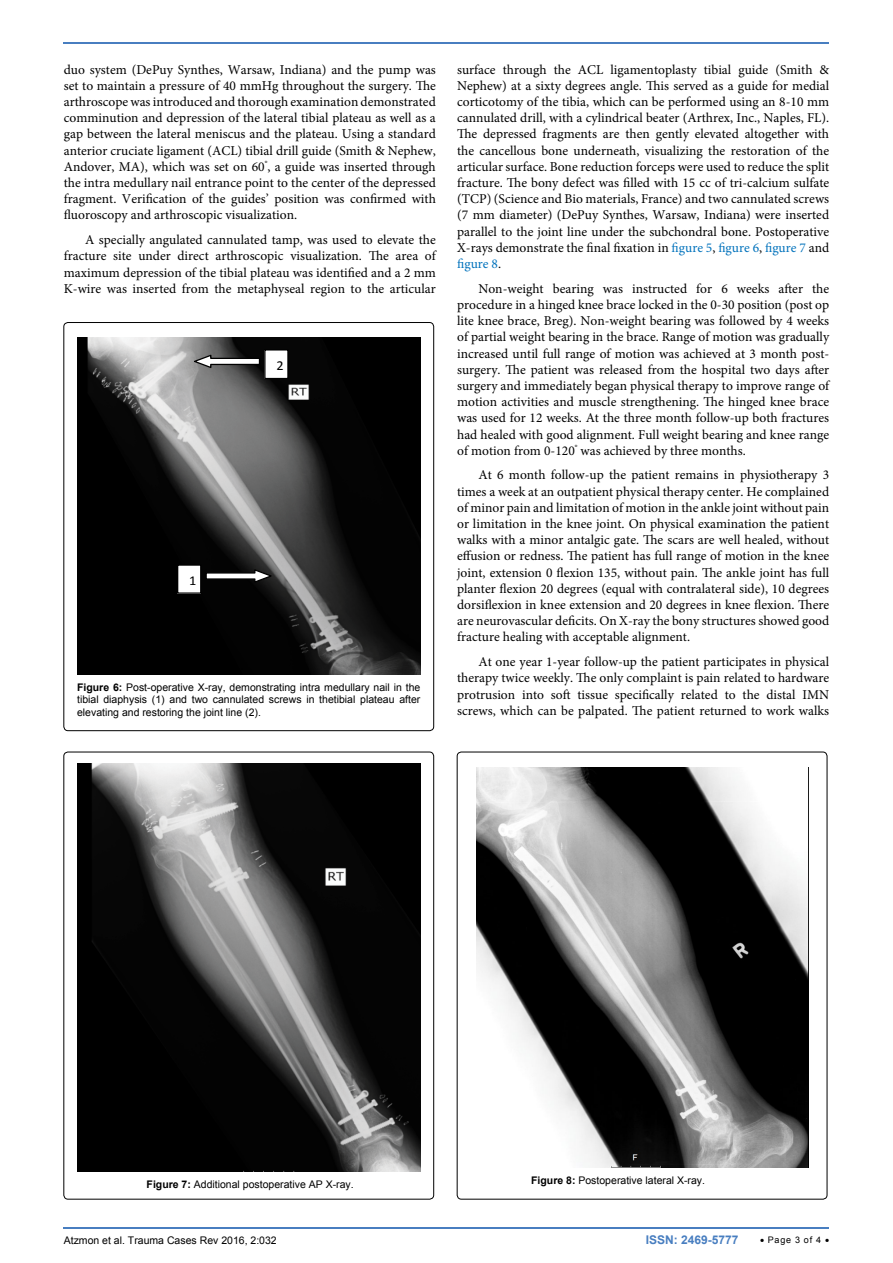
<style>
.page{position:relative;width:893px;height:1263px;background:#fff}
.page>*{position:absolute;margin:0;border:0;box-sizing:border-box;transform-origin:0 0}
.t1{font:13.65px "Calibri";color:#010101;scale:1.05 1}
.t2{font:13.5px/16.2px "Minion Pro";color:#000;text-align:justify}
.t3{font:700 12px "Arial";color:#487ec0}
.t4{font:10.5px/12.6px "Arial";color:#000;text-align:justify}
.t5{font:9px "Arial";letter-spacing:.08em;color:#000}
.s1{font-weight:700}
.s2{color:#0072bc}
</style>
<div class="page">
<hr style="left:64px;top:1227px;width:765px;height:2px;background:#487ec0">
<hr style="left:64px;top:42px;width:765px;height:2px;background:#487ec0">
<div style="left:64px;top:322px;width:370px;height:409px;border:1px solid #000;border-radius:4px"></div>
<img style="left:77px;top:337px;width:343px;height:337px">
<svg style="left:205px;top:568px;width:70px;height:16px"></svg>
<div style="left:178px;top:565px;width:23px;height:28px;background:#fff"></div>
<div style="left:177px;top:564px;width:24px;height:30px;border:1px solid #010101"></div>
<svg style="left:191px;top:353px;width:70px;height:16px"></svg>
<div style="left:265px;top:350px;width:23px;height:28px;background:#fff"></div>
<div style="left:264px;top:349px;width:25px;height:30px;border:1px solid #010101"></div>
<img style="left:77px;top:763px;width:343px;height:409px">
<img style="left:476px;top:767px;width:332px;height:400px">
<p class="t2" style="left:64px;top:61px;width:374px">duo system (DePuy Synthes, Warsaw, Indiana) and the pump was set to maintain a pressure of 40 mmHg throughout the surgery. The arthroscope was introduced and thorough examination demonstrated comminution and depression of the lateral tibial plateau as well as a gap between the lateral meniscus and the plateau. Using a standard anterior cruciate ligament (ACL) tibial drill guide (Smith &amp; Nephew, Andover, MA), which was set on 60<sup>°</sup>, a guide was inserted through the intra medullary nail entrance point to the center of the depressed fragment. Verification of the guides’ position was confirmed with fluoroscopy and arthroscopic visualization.</p>
<p class="t2" style="left:64px;top:232px;width:374px;text-indent:21px">A specially angulated cannulated tamp, was used to elevate the fracture site under direct arthroscopic visualization. The area of maximum depression of the tibial plateau was identified and a 2 mm K-wire was inserted from the metaphyseal region to the articular</p>
<p class="t1" style="left:276px;top:356px;width:8px">2</p>
<p class="t1" style="left:189px;top:571px;width:8px">1</p>
<p class="t4" style="left:77px;top:681px;width:345px"><span class="s1">Figure 6:</span> Post-operative X-ray, demonstrating intra medullary nail in the tibial diaphysis (1) and two cannulated screws in thetibial plateau after elevating and restoring the joint line (2).</p>
<p class="t2" style="left:457px;top:61px;width:374px">surface through the ACL ligamentoplasty tibial guide (Smith &amp; Nephew) at a sixty degrees angle. This served as a guide for medial corticotomy of the tibia, which can be performed using an 8-10 mm cannulated drill, with a cylindrical beater (Arthrex, Inc., Naples, FL).<br>The depressed fragments are then gently elevated altogether with the cancellous bone underneath, visualizing the restoration of the articular surface. Bone reduction forceps were used to reduce the split fracture. The bony defect was filled with 15 cc of tri-calcium sulfate (TCP) (Science and Bio materials, France) and two cannulated screws (7 mm diameter) (DePuy Synthes, Warsaw, Indiana) were inserted parallel to the joint line under the subchondral bone. Postoperative X-rays demonstrate the final fixation in <span class="s2">figure 5</span>, <span class="s2">figure 6</span>, <span class="s2">figure 7</span> and <span class="s2">figure 8</span>.</p>
<p class="t2" style="left:457px;top:280px;width:374px;text-indent:21px">Non-weight bearing was instructed for 6 weeks after the procedure in a hinged knee brace locked in the 0-30 position (post op lite knee brace, Breg). Non-weight bearing was followed by 4 weeks of partial weight bearing in the brace. Range of motion was gradually increased until full range of motion was achieved at 3 month post&shy;surgery. The patient was released from the hospital two days after surgery and immediately began physical therapy to improve range of motion activities and muscle strengthening. The hinged knee brace was used for 12 weeks. At the three month follow-up both fractures had healed with good alignment. Full weight bearing and knee range of motion from 0-120<sup>°</sup> was achieved by three months.</p>
<p class="t2" style="left:457px;top:467px;width:374px;text-indent:21px">At 6 month follow-up the patient remains in physiotherapy 3 times a week at an outpatient physical therapy center. He complained of minor pain and limitation of motion in the ankle joint without pain or limitation in the knee joint. On physical examination the patient walks with a minor antalgic gate. The scars are well healed, without effusion or redness. The patient has full range of motion in the knee joint, extension 0 flexion 135, without pain. The ankle joint has full planter flexion 20 degrees (equal with contralateral side), 10 degrees dorsiflexion in knee extension and 20 degrees in knee flexion. There are neurovascular deficits. On X-ray the bony structures showed good fracture healing with acceptable alignment.</p>
<p class="t2" style="left:457px;top:654px;width:374px;text-indent:21px">At one year 1-year follow-up the patient participates in physical therapy twice weekly. The only complaint is pain related to hardware protrusion into soft tissue specifically related to the distal IMN screws, which can be palpated. The patient returned to work walks</p>
<p class="t4" style="left:147px;top:1178px;width:209px"><span class="s1">Figure 7:</span> Additional postoperative AP X-ray.</p>
<p class="t4" style="left:531px;top:1174px;width:175px"><span class="s1">Figure 8:</span> Postoperative lateral X-ray.</p>
<p class="t4" style="left:64px;top:1234px;width:215px">Atzmon et al. Trauma Cases Rev 2016, 2:032</p>
<p class="t3" style="left:646px;top:1232px;width:94px">ISSN: 2469-5777</p>
<p class="t5" style="left:760px;top:1234px;width:71px">• Page 3 of 4 •</p>
</div>
